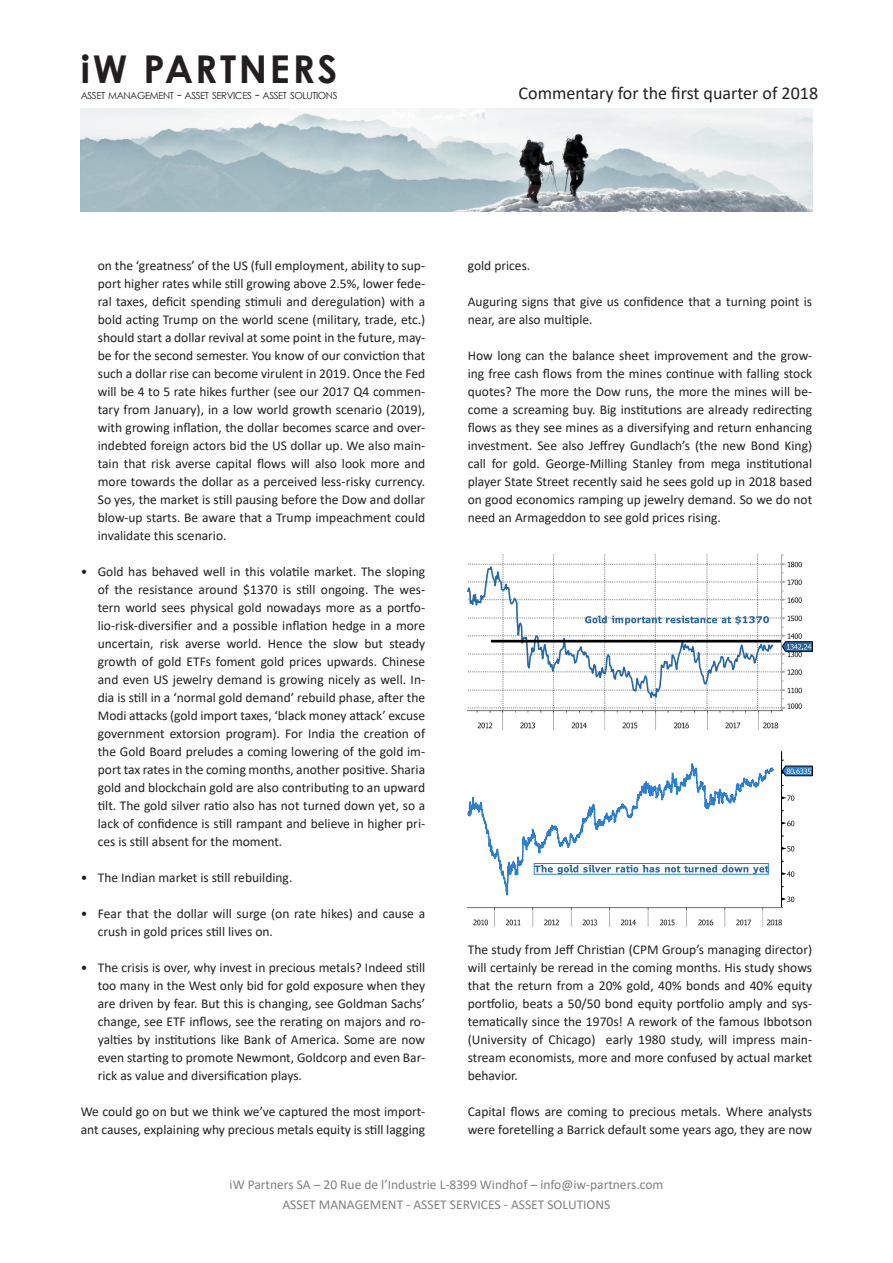
<style>
.page{position:relative;width:893px;height:1263px;background:#fff}
.page>*{position:absolute;margin:0;border:0;box-sizing:border-box;transform-origin:0 0}
.t1{font:700 38.4px "Century Gothic";letter-spacing:.065em;color:#231f20}
.t2{font:18px "Calibri";color:#231f20}
.t3{font:13.5px/18px "Calibri";color:#231f20;text-align:justify}
.t4{font:13.5px/20.4px "Calibri";color:#808080;text-align:center}
.t5{font:9.75px "Century Gothic";letter-spacing:-.045em;color:#231f20}
.s1{font-style:inherit}
.s2{font-size:13.8px}
</style>
<div class="page">
<img style="left:81px;top:108px;width:731px;height:103px">
<svg style="left:468px;top:554px;width:344px;height:158px"></svg>
<img style="left:468px;top:711px;width:314px;height:18px">
<svg style="left:468px;top:763px;width:307px;height:145px"></svg>
<svg style="left:536px;top:865px;width:231px;height:7px"></svg>
<div style="left:534px;top:863px;width:235px;height:11px;border:1px solid #3181ce"></div>
<hr style="left:781px;top:751px;width:1px;height:157px;background:#000">
<svg style="left:782px;top:897px;width:12px;height:5px"></svg>
<svg style="left:782px;top:871px;width:12px;height:6px"></svg>
<svg style="left:782px;top:846px;width:12px;height:5px"></svg>
<svg style="left:782px;top:821px;width:12px;height:5px"></svg>
<svg style="left:782px;top:795px;width:12px;height:6px"></svg>
<svg style="left:782px;top:760px;width:30px;height:16px"></svg>
<img style="left:468px;top:908px;width:314px;height:18px">
<h1 class="t1" style="left:81px;top:40px;width:258px"><span class="s1">i</span>W PARTNERS</h1>
<p class="t5" style="left:81px;top:88px;width:258px">ASSET MANAGEMENT <span class="s2">-</span> ASSET SERVICES <span class="s2">-</span> ASSET SOLUTIONS</p>
<h2 class="t2" style="left:519px;top:80px;width:301px">Commentary for the first quarter of 2018</h2>
<p class="t3" style="left:98px;top:256px;width:329px">on the ‘greatness’ of the US (full employment, ability to sup&shy;port higher rates while still growing above 2.5%, lower fede&shy;ral taxes, deficit spending stimuli and deregulation) with a bold acting Trump on the world scene (military, trade, etc.) should start a dollar revival at some point in the future, may&shy;be for the second semester. You know of our conviction that such a dollar rise can become virulent in 2019. Once the Fed will be 4 to 5 rate hikes further (see our 2017 Q4 commen&shy;tary from January), in a low world growth scenario (2019), with growing inflation, the dollar becomes scarce and over&shy;indebted foreign actors bid the US dollar up. We also main&shy;tain that risk averse capital flows will also look more and more towards the dollar as a perceived less-risky currency.<br>So yes, the market is still pausing before the Dow and dollar blow-up starts. Be aware that a Trump impeachment could invalidate this scenario.</p>
<p class="t3" style="left:98px;top:562px;width:329px;text-indent:-17px">• Gold has behaved well in this volatile market. The sloping of the resistance around $1370 is still ongoing. The wes&shy;tern world sees physical gold nowadays more as a portfo&shy;lio-risk-diversifier and a possible inflation hedge in a more uncertain, risk averse world. Hence the slow but steady growth of gold ETFs foment gold prices upwards. Chinese and even US jewelry demand is growing nicely as well. In&shy;dia is still in a ‘normal gold demand’ rebuild phase, after the Modi attacks (gold import taxes, ‘black money attack’ excuse government extorsion program). For India the creation of the Gold Board preludes a coming lowering of the gold im&shy;port tax rates in the coming months, another positive. Sharia gold and blockchain gold are also contributing to an upward tilt. The gold silver ratio also has not turned down yet, so a lack of confidence is still rampant and believe in higher pri&shy;ces is still absent for the moment.</p>
<p class="t3" style="left:81px;top:868px;width:213px">• The Indian market is still rebuilding.</p>
<p class="t3" style="left:98px;top:904px;width:329px;text-indent:-17px">• Fear that the dollar will surge (on rate hikes) and cause a crush in gold prices still lives on.</p>
<p class="t3" style="left:98px;top:958px;width:329px;text-indent:-17px">• The crisis is over, why invest in precious metals? Indeed still too many in the West only bid for gold exposure when they are driven by fear. But this is changing, see Goldman Sachs’ change, see ETF inflows, see the rerating on majors and ro&shy;yalties by institutions like Bank of America. Some are now even starting to promote Newmont, Goldcorp and even Bar&shy;rick as value and diversification plays.</p>
<p class="t3" style="left:81px;top:1102px;width:346px">We could go on but we think we’ve captured the most import&shy;ant causes, explaining why precious metals equity is still lagging</p>
<p class="t3" style="left:468px;top:256px;width:64px">gold prices.</p>
<p class="t3" style="left:468px;top:292px;width:346px">Auguring signs that give us confidence that a turning point is near, are also multiple.</p>
<p class="t3" style="left:468px;top:346px;width:346px">How long can the balance sheet improvement and the grow&shy;ing free cash flows from the mines continue with falling stock quotes? The more the Dow runs, the more the mines will be&shy;come a screaming buy. Big institutions are already redirecting flows as they see mines as a diversifying and return enhancing investment. See also Jeffrey Gundlach’s (the new Bond King) call for gold. George-Milling Stanley from mega institutional player State Street recently said he sees gold up in 2018 based on good economics ramping up jewelry demand. So we do not need an Armageddon to see gold prices rising.</p>
<p class="t3" style="left:468px;top:940px;width:346px">The study from Jeff Christian (CPM Group’s managing director) will certainly be reread in the coming months. His study shows that the return from a 20% gold, 40% bonds and 40% equity portfolio, beats a 50/50 bond equity portfolio amply and sys&shy;tematically since the 1970s! A rework of the famous Ibbotson (University of Chicago) early 1980 study, will impress main&shy;stream economists, more and more confused by actual market behavior.</p>
<p class="t3" style="left:468px;top:1102px;width:346px">Capital flows are coming to precious metals. Where analysts were foretelling a Barrick default some years ago, they are now</p>
<p class="t4" style="left:230px;top:1173px;width:435px">iW Partners SA – 20 Rue de l’Industrie L-8399 Windhof – info@iw-partners.com<br>ASSET MANAGEMENT - ASSET SERVICES - ASSET SOLUTIONS</p>
</div>
